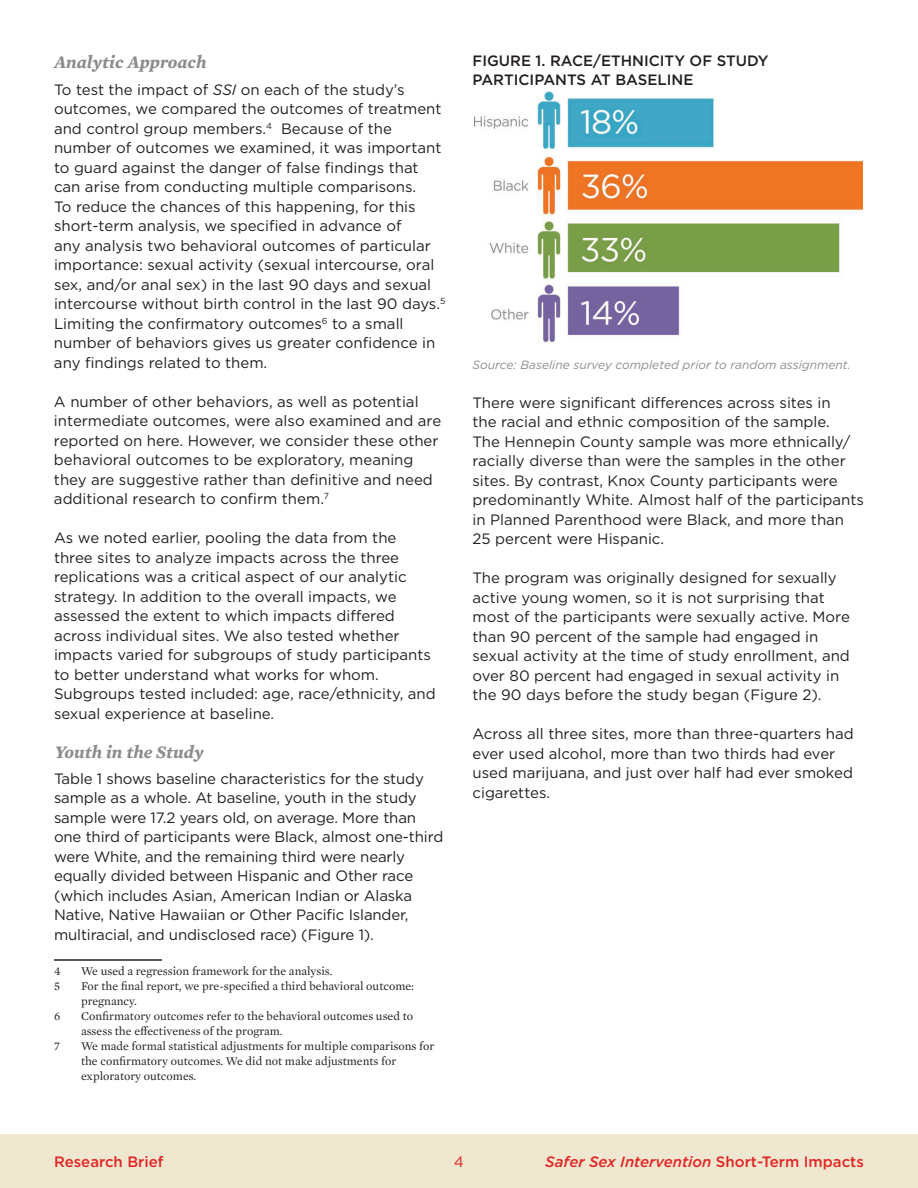
<style>
.page{position:relative;width:918px;height:1188px;background:#fff}
.page>*{position:absolute;margin:0;border:0;box-sizing:border-box;transform-origin:0 0}
.t1{font:italic 700 18px "Mercury Text G1";color:#8b8c8d}
.t2{font:15px/19.5px "Gotham";color:#231f20}
.t3{font:500 15px/19.5px "Gotham";color:#231f20}
.t4{font:italic 500 15px "Gotham";color:#e32525}
.t5{font:500 15px "Gotham";color:#e32525}
.t6{font:15px "Gotham";color:#e32525}
.Footnote{font:12px/15px "Mercury Text G1";color:#231f20}
.t7{font:italic 12px "Gotham";color:#8b8c8d}
.s1{font-style:italic}
.s2{font-style:normal}
</style>
<div class="page">
<div style="left:0;top:1134px;width:918px;height:54px;background:#efe7cf"></div>
<hr style="left:54px;top:959px;width:108px;height:2px;background:#231f20">
<img style="left:474px;top:92px;width:388px;height:250px">
<h3 class="t1" style="left:54px;top:49px;width:154px">Analytic Approach</h3>
<p class="t2" style="left:54px;top:79px;width:393px">To test the impact of <span class="s1">SSI</span> on each of the study’s outcomes, we compared the outcomes of treatment and control group members.<sup>4</sup> Because of the number of outcomes we examined, it was important to guard against the danger of false findings that can arise from conducting multiple comparisons.<br>To reduce the chances of this happening, for this short-term analysis, we specified in advance of<br>any analysis two behavioral outcomes of particular importance: sexual activity (sexual intercourse, oral sex, and/or anal sex) in the last 90 days and sexual intercourse without birth control in the last 90 days.<sup>5<br></sup>Limiting the confirmatory outcomes<sup>6</sup> to a small number of behaviors gives us greater confidence in any findings related to them.</p>
<p class="t2" style="left:54px;top:391px;width:389px">A number of other behaviors, as well as potential intermediate outcomes, were also examined and are reported on here. However, we consider these other behavioral outcomes to be exploratory, meaning they are suggestive rather than definitive and need additional research to confirm them.<sup>7</sup></p>
<p class="t2" style="left:54px;top:528px;width:383px">As we noted earlier, pooling the data from the three sites to analyze impacts across the three replications was a critical aspect of our analytic strategy. In addition to the overall impacts, we assessed the extent to which impacts differed across individual sites. We also tested whether impacts varied for subgroups of study participants to better understand what works for whom.<br>Subgroups tested included: age, race/ethnicity, and sexual experience at baseline.</p>
<h3 class="t1" style="left:54px;top:738px;width:151px">Youth in the Study</h3>
<p class="t2" style="left:54px;top:769px;width:391px">Table 1 shows baseline characteristics for the study sample as a whole. At baseline, youth in the study sample were 17.2 years old, on average. More than one third of participants were Black, almost one-third were White, and the remaining third were nearly equally divided between Hispanic and Other race (which includes Asian, American Indian or Alaska Native, Native Hawaiian or Other Pacific Islander, multiracial, and undisclosed race) (Figure 1).</p>
<p class="Footnote" style="left:54px;top:963px;width:8px">4</p>
<p class="Footnote" style="left:81px;top:963px;width:253px">We used a regression framework for the analysis.</p>
<p class="Footnote" style="left:54px;top:978px;width:8px">5</p>
<p class="Footnote" style="left:81px;top:978px;width:335px">For the final report, we pre-specified a third behavioral outcome: pregnancy.</p>
<p class="Footnote" style="left:54px;top:1008px;width:8px">6</p>
<p class="Footnote" style="left:81px;top:1008px;width:334px">Confirmatory outcomes refer to the behavioral outcomes used to assess the effectiveness of the program.</p>
<p class="Footnote" style="left:54px;top:1038px;width:7px">7</p>
<p class="Footnote" style="left:81px;top:1038px;width:355px">We made formal statistical adjustments for multiple comparisons for the confirmatory outcomes. We did not make adjustments for exploratory outcomes.</p>
<p class="t3" style="left:472px;top:51px;width:298px">FIGURE 1. RACE/ETHNICITY OF STUDY<br>PARTICIPANTS AT BASELINE</p>
<p class="t7" style="left:472px;top:357px;width:380px">Source: Baseline survey completed prior to random assignment.</p>
<p class="t2" style="left:472px;top:393px;width:393px">There were significant differences across sites in<br>the racial and ethnic composition of the sample.<br>The Hennepin County sample was more ethnically/ racially diverse than were the samples in the other sites. By contrast, Knox County participants were predominantly White. Almost half of the participants in Planned Parenthood were Black, and more than 25 percent were Hispanic.</p>
<p class="t2" style="left:472px;top:568px;width:379px">The program was originally designed for sexually active young women, so it is not surprising that most of the participants were sexually active. More than 90 percent of the sample had engaged in sexual activity at the time of study enrollment, and over 80 percent had engaged in sexual activity in the 90 days before the study began (Figure 2).</p>
<p class="t2" style="left:472px;top:724px;width:383px">Across all three sites, more than three-quarters had ever used alcohol, more than two thirds had ever used marijuana, and just over half had ever smoked cigarettes.</p>
<p class="t5" style="left:54px;top:1152px;width:111px">Research Brief</p>
<p class="t6" style="left:454px;top:1152px;width:12px">4</p>
<p class="t4" style="left:545px;top:1152px;width:320px">Safer Sex Intervention <span class="s2">Short-Term Impacts</span></p>
</div>
